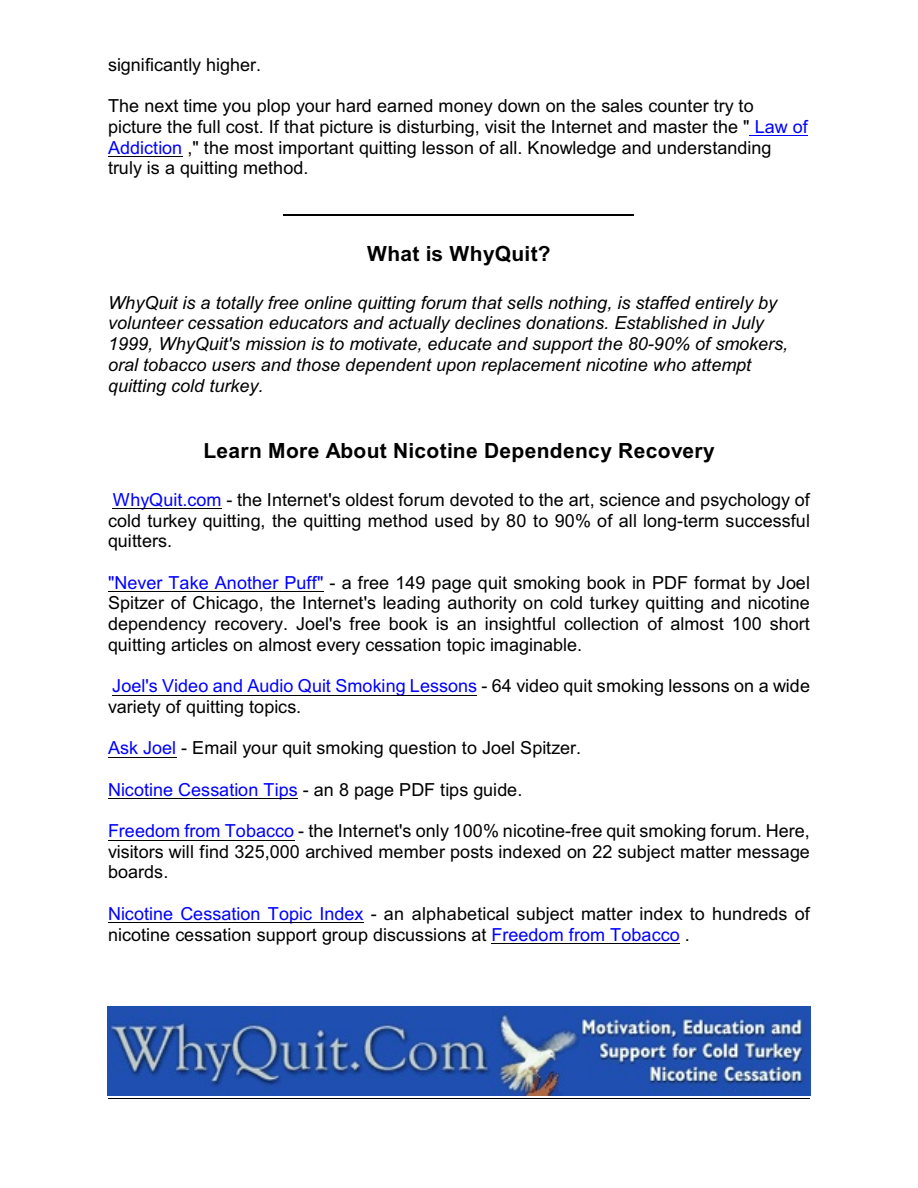
<style>
.page{position:relative;width:918px;height:1188px;background:#fff}
.page>*{position:absolute;margin:0;border:0;box-sizing:border-box;transform-origin:0 0}
.t1{font:700 21px "Arial";letter-spacing:.015em;color:#000}
.t2{font:18px/20.7px "Arial";letter-spacing:.005em;color:#000}
.t3{font:italic 18px/20.9px "Arial";color:#000}
.t4{font:18px "Arial";letter-spacing:.005em;color:#00f}
.s1{color:#00f}
.s2{color:#000}
</style>
<div class="page">
<hr style="left:750px;top:135px;width:58px;height:1px;background:#00f">
<hr style="left:108px;top:156px;width:74px;height:1px;background:#000">
<hr style="left:113px;top:508px;width:109px;height:1px;background:#000">
<hr style="left:108px;top:591px;width:215px;height:1px;background:#000">
<hr style="left:112px;top:695px;width:365px;height:1px;background:#000">
<hr style="left:108px;top:757px;width:68px;height:1px;background:#000">
<hr style="left:108px;top:798px;width:190px;height:1px;background:#000">
<hr style="left:108px;top:840px;width:186px;height:1px;background:#000">
<hr style="left:108px;top:922px;width:255px;height:1px;background:#000">
<hr style="left:492px;top:943px;width:188px;height:1px;background:#000">
<hr style="left:108px;top:1098px;width:702px;height:1px;background:#000">
<img style="left:108px;top:1006px;width:702px;height:89px">
<hr style="left:284px;top:214px;width:350px;height:1px;background:#000">
<p class="t2" style="left:108px;top:56px;width:155px">significantly higher.</p>
<p class="t2" style="left:108px;top:97px;width:701px">The next time you plop your hard earned money down on the sales counter try to picture the full cost. If that picture is disturbing, visit the Internet and master the " <span class="s1">Law of Addiction</span> ," the most important quitting lesson of all. Knowledge and understanding truly is a quitting method.</p>
<p class="t1" style="left:367px;top:246px;width:185px">What is WhyQuit?</p>
<p class="t3" style="left:108px;top:293px;width:682px">WhyQuit is a totally free online quitting forum that sells nothing, is staffed entirely by volunteer cessation educators and actually declines donations. Established in July 1999, WhyQuit's mission is to motivate, educate and support the 80-90% of smokers, oral tobacco users and those dependent upon replacement nicotine who attempt quitting cold turkey.</p>
<p class="t1" style="left:203px;top:443px;width:513px">Learn More About Nicotine Dependency Recovery</p>
<p class="t2" style="left:108px;top:491px;width:704px;text-align:justify"><span class="s1">WhyQuit.com</span> - the Internet's oldest forum devoted to the art, science and psychology of cold turkey quitting, the quitting method used by 80 to 90% of all long-term successful quitters.</p>
<p class="t2" style="left:108px;top:574px;width:704px;text-align:justify"><span class="s1">"Never Take Another Puff"</span> - a free 149 page quit smoking book in PDF format by Joel Spitzer of Chicago, the Internet's leading authority on cold turkey quitting and nicotine dependency recovery. Joel's free book is an insightful collection of almost 100 short quitting articles on almost every cessation topic imaginable.</p>
<p class="t2" style="left:108px;top:677px;width:704px"><span class="s1">Joel's Video and Audio Quit Smoking Lessons</span> - 64 video quit smoking lessons on a wide variety of quitting topics.</p>
<p class="t2" style="left:108px;top:739px;width:475px"><span class="s1">Ask Joel</span> - Email your quit smoking question to Joel Spitzer.</p>
<p class="t4" style="left:108px;top:782px;width:416px">Nicotine Cessation Tips <span class="s2">- an 8 page PDF tips guide.</span></p>
<p class="t2" style="left:108px;top:822px;width:703px;text-align:justify"><span class="s1">Freedom from Tobacco</span> - the Internet's only 100% nicotine-free quit smoking forum. Here, visitors will find 325,000 archived member posts indexed on 22 subject matter message boards.</p>
<p class="t2" style="left:108px;top:905px;width:703px"><span class="s1">Nicotine Cessation Topic Index</span> - an alphabetical subject matter index to hundreds of nicotine cessation support group discussions at <span class="s1">Freedom from Tobacco</span> .</p>
</div>
